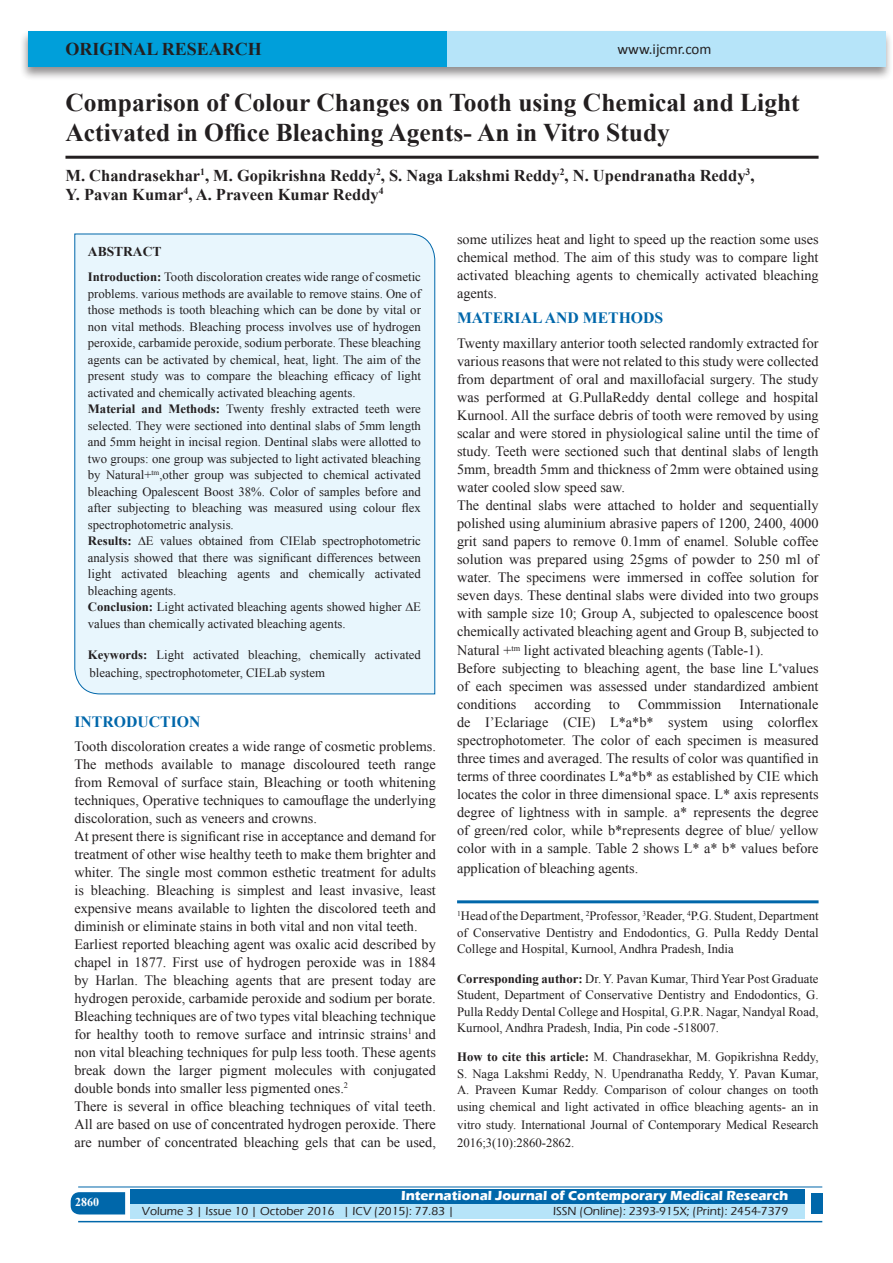
<style>
.page{position:relative;width:893px;height:1263px;background:#fff}
.page>*{position:absolute;margin:0;border:0;box-sizing:border-box;transform-origin:0 0}
.A_Title_New{font:700 25.5px/30px "Times New Roman";color:#231f20}
.AT_new{font:700 18px "Times New Roman";color:#231f20}
.AU-New{font:700 16.5px/18.8px "Times New Roman";color:#231f20}
.t1{font:700 15.75px "Times New Roman";color:#0067aa}
.t2{font:15px "Calibri";color:#231f20}
.TX_New{font:14.25px/18px "Times New Roman";color:#231f20;text-align:justify}
.t3{font:700 13.5px "Eras ITC";color:#fff}
.t4{font:700 13.5px "Times New Roman";color:#231f20}
.HTC_new{font:12.75px/16.5px "Times New Roman";color:#231f20}
.Corresponding{font:12.75px/16.5px "Times New Roman";color:#231f20;text-align:justify}
.Affi_New{font:12.75px/16.5px "Times New Roman";color:#231f20;text-align:justify}
.t5{font:500 12px "Eras ITC";color:#231f20}
.t6{font:700 12px "Times New Roman";color:#fff}
.s1{font-weight:700}
</style>
<div class="page">
<div style="left:19px;top:29px;width:874px;height:52px;background:#231f20;opacity:.5"></div>
<div style="left:28px;top:31px;width:857px;height:35px;background:#b6e4f9"></div>
<div style="left:28px;top:31px;width:418px;height:35px;background:#009fda"></div>
<svg style="left:71px;top:1192px;width:54px;height:22px"></svg>
<div style="left:130px;top:1189px;width:674px;height:15px;background:#0067aa"></div>
<div style="left:130px;top:1204px;width:674px;height:15px;background:#b6e4f9"></div>
<hr style="left:78px;top:1186px;width:744px;height:1px;background:#0067aa">
<hr style="left:78px;top:1221px;width:744px;height:1px;background:#0067aa">
<div style="left:811px;top:1193px;width:11px;height:21px;background:#0067aa"></div>
<hr style="left:65px;top:156px;width:754px;height:3px;background:#231f20">
<div style="left:74px;top:233px;width:361px;height:462px;background:#e8f6fd"></div>
<hr style="left:457px;top:900px;width:362px;height:3px;background:#0067aa">
<p class="AT_new" style="left:65px;top:36px;width:198px">ORIGINAL RESEARCH</p>
<p class="t2" style="left:617px;top:40px;width:96px">www.ijcmr.com</p>
<p class="A_Title_New" style="left:65px;top:87px;width:736px">Comparison of Colour Changes on Tooth using Chemical and Light<br>Activated in Office Bleaching Agents- An in Vitro Study</p>
<p class="AU-New" style="left:65px;top:166px;width:690px">M. Chandrasekhar<sup>1</sup>, M. Gopikrishna Reddy<sup>2</sup>, S. Naga Lakshmi Reddy<sup>2</sup>, N. Upendranatha Reddy<sup>3</sup>,<br>Y. Pavan Kumar<sup>4</sup>, A. Praveen Kumar Reddy<sup>4</sup></p>
<p class="t4" style="left:88px;top:242px;width:75px">ABSTRACT</p>
<p class="HTC_new" style="left:88px;top:269px;width:335px"><span class="s1">Introduction:</span> Tooth discoloration creates wide range of cosmetic problems. various methods are available to remove stains. One of those methods is tooth bleaching which can be done by vital or non vital methods. Bleaching process involves use of hydrogen peroxide, carbamide peroxide, sodium perborate. These bleaching agents can be activated by chemical, heat, light. The aim of the present study was to compare the bleaching efficacy of light activated and chemically activated bleaching agents.<br><span class="s1">Material and Methods:</span> Twenty freshly extracted teeth were selected. They were sectioned into dentinal slabs of 5mm length and 5mm height in incisal region. Dentinal slabs were allotted to two groups: one group was subjected to light activated bleaching by Natural+<sup>tm</sup>,other group was subjected to chemical activated bleaching Opalescent Boost 38%. Color of samples before and after subjecting to bleaching was measured using colour flex spectrophotometric analysis.<br><span class="s1">Results:</span> ∆E values obtained from CIElab spectrophotometric analysis showed that there was significant differences between light activated bleaching agents and chemically activated bleaching agents.<br><span class="s1">Conclusion:</span> Light activated bleaching agents showed higher ∆E values than chemically activated bleaching agents.</p>
<p class="HTC_new" style="left:88px;top:645px;width:335px;line-height:18px"><span class="s1">Keywords:</span> Light activated bleaching, chemically activated bleaching, spectrophotometer, CIELab system</p>
<h1 class="t1" style="left:74px;top:710px;width:127px">INTRODUCTION</h1>
<p class="TX_New" style="left:74px;top:737px;width:363px">Tooth discoloration creates a wide range of cosmetic problems.<br>The methods available to manage discoloured teeth range from Removal of surface stain, Bleaching or tooth whitening techniques, Operative techniques to camouflage the underlying discoloration, such as veneers and crowns.</p>
<p class="TX_New" style="left:74px;top:827px;width:363px">At present there is significant rise in acceptance and demand for treatment of other wise healthy teeth to make them brighter and whiter. The single most common esthetic treatment for adults is bleaching. Bleaching is simplest and least invasive, least expensive means available to lighten the discolored teeth and diminish or eliminate stains in both vital and non vital teeth.</p>
<p class="TX_New" style="left:74px;top:935px;width:363px">Earliest reported bleaching agent was oxalic acid described by chapel in 1877. First use of hydrogen peroxide was in 1884 by Harlan. The bleaching agents that are present today are hydrogen peroxide, carbamide peroxide and sodium per borate.</p>
<p class="TX_New" style="left:74px;top:1007px;width:363px">Bleaching techniques are of two types vital bleaching technique for healthy tooth to remove surface and intrinsic strains<sup>1</sup> and non vital bleaching techniques for pulp less tooth. These agents break down the larger pigment molecules with conjugated double bonds into smaller less pigmented ones.<sup>2</sup></p>
<p class="TX_New" style="left:74px;top:1097px;width:363px">There is several in office bleaching techniques of vital teeth.<br>All are based on use of concentrated hydrogen peroxide. There are number of concentrated bleaching gels that can be used,</p>
<p class="TX_New" style="left:457px;top:229px;width:363px">some utilizes heat and light to speed up the reaction some uses chemical method. The aim of this study was to compare light activated bleaching agents to chemically activated bleaching agents.</p>
<h1 class="t1" style="left:457px;top:307px;width:208px">MATERIAL AND METHODS</h1>
<p class="TX_New" style="left:457px;top:334px;width:363px">Twenty maxillary anterior tooth selected randomly extracted for various reasons that were not related to this study were collected from department of oral and maxillofacial surgery. The study was performed at G.PullaReddy dental college and hospital Kurnool. All the surface debris of tooth were removed by using scalar and were stored in physiological saline until the time of study. Teeth were sectioned such that dentinal slabs of length 5mm, breadth 5mm and thickness of 2mm were obtained using water cooled slow speed saw.</p>
<p class="TX_New" style="left:457px;top:496px;width:363px">The dentinal slabs were attached to holder and sequentially polished using aluminium abrasive papers of 1200, 2400, 4000 grit sand papers to remove 0.1mm of enamel. Soluble coffee solution was prepared using 25gms of powder to 250 ml of water. The specimens were immersed in coffee solution for seven days. These dentinal slabs were divided into two groups with sample size 10; Group A, subjected to opalescence boost chemically activated bleaching agent and Group B, subjected to</p>
<p class="TX_New" style="left:457px;top:641px;width:308px">Natural +<sup>tm</sup> light activated bleaching agents (Table-1).</p>
<p class="TX_New" style="left:457px;top:659px;width:363px">Before subjecting to bleaching agent, the base line L<sup>*</sup>values of each specimen was assessed under standardized ambient conditions</p>
<p class="TX_New" style="left:457px;top:695px;width:363px;text-indent:282px">Internationale de I’Eclariage (CIE) L*a*b* system using colorflex spectrophotometer. The color of each specimen is measured three times and averaged. The results of color was quantified in terms of three coordinates L*a*b* as established by CIE which locates the color in three dimensional space. L* axis represents degree of lightness with in sample. a* represents the degree of green/red color, while b*represents degree of blue/ yellow color with in a sample. Table 2 shows L* a* b* values before</p>
<p class="TX_New" style="left:457px;top:859px;width:183px">application of bleaching agents.</p>
<p class="Affi_New" style="left:457px;top:908px;width:363px"><sup>1</sup>Head of the Department, <sup>2</sup>Professor, <sup>3</sup>Reader, <sup>4</sup>P.G. Student, Department of Conservative Dentistry and Endodontics, G. Pulla Reddy Dental College and Hospital, Kurnool, Andhra Pradesh, India</p>
<p class="Corresponding" style="left:457px;top:970px;width:363px"><span class="s1">Corresponding author:</span> Dr. Y. Pavan Kumar, Third Year Post Graduate Student, Department of Conservative Dentistry and Endodontics, G.<br>Pulla Reddy Dental College and Hospital, G.P.R. Nagar, Nandyal Road, Kurnool, Andhra Pradesh, India, Pin code -518007.</p>
<p class="HTC_new" style="left:457px;top:1049px;width:363px;text-align:justify"><span class="s1">How to cite this article:</span> M. Chandrasekhar, M. Gopikrishna Reddy, S. Naga Lakshmi Reddy, N. Upendranatha Reddy, Y. Pavan Kumar, A. Praveen Kumar Reddy. Comparison of colour changes on tooth using chemical and light activated in office bleaching agents- an in</p>
<p class="HTC_new" style="left:457px;top:1115px;width:363px;line-height:18px">vitro study. International Journal of Contemporary Medical Research<br>2016;3(10):2860-2862.</p>
<p class="TX_New" style="left:535px;top:695px;width:58px">according</p>
<p class="TX_New" style="left:609px;top:695px;width:13px">to</p>
<p class="TX_New" style="left:638px;top:695px;width:85px">Commmission</p>
<h4 class="t6" style="left:75px;top:1194px;width:26px">2860</h4>
<p class="t3" style="left:401px;top:1188px;width:389px">International Journal of Contemporary Medical Research</p>
<p class="t5" style="left:142px;top:1204px;width:314px">Volume 3 | Issue 10 | October 2016 | ICV (2015): 77.83 |</p>
<p class="t5" style="left:553px;top:1204px;width:237px">ISSN (Online): 2393-915X; (Print): 2454-7379</p>
</div>
